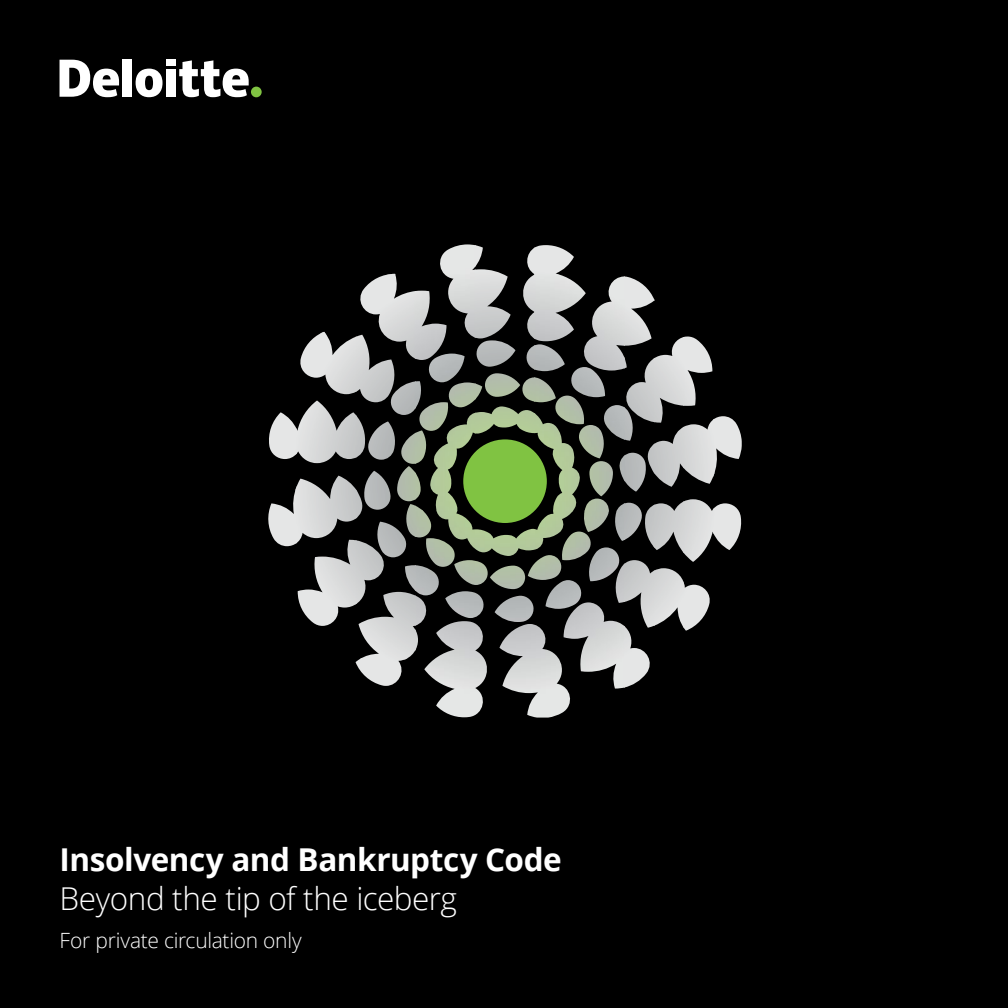
<style>
.page{position:relative;width:1008px;height:1008px;background:#000}
.page>*{position:absolute;margin:0;border:0;box-sizing:border-box;transform-origin:0 0}
.t1{font:700 31.5px "Open Sans";letter-spacing:-.015em;color:#fff}
.t2{font:300 31.5px "Open Sans";letter-spacing:-.015em;color:#fff}
.t3{font:300 21px "Open Sans";letter-spacing:-.015em;color:#fff}
</style>
<div class="page">
<div style="left:251px;top:87px;width:11px;height:10px;background:#80c342;border-radius:50%"></div>
<div style="left:123px;top:60px;width:9px;height:37px;background:#fff"></div>
<svg style="left:136px;top:69px;width:27px;height:28px"></svg>
<div style="left:166px;top:69px;width:10px;height:28px;background:#fff"></div>
<div style="left:166px;top:60px;width:10px;height:6px;background:#fff"></div>
<svg style="left:179px;top:60px;width:70px;height:37px"></svg>
<svg style="left:60px;top:60px;width:59px;height:37px"></svg>
<div style="left:463px;top:439px;width:84px;height:84px;background:#80c342;border-radius:50%"></div>
<img style="left:416px;top:511px;width:208px;height:107px">
<img style="left:356px;top:659px;width:50px;height:27px">
<img style="left:624px;top:277px;width:30px;height:411px">
<img style="left:357px;top:274px;width:59px;height:385px">
<img style="left:684px;top:337px;width:29px;height:294px">
<img style="left:297px;top:333px;width:60px;height:293px">
<img style="left:654px;top:337px;width:30px;height:291px">
<img style="left:268px;top:412px;width:29px;height:134px">
<img style="left:713px;top:416px;width:29px;height:134px">
<img style="left:415px;top:244px;width:61px;height:268px">
<img style="left:534px;top:275px;width:91px;height:237px">
<img style="left:475px;top:245px;width:60px;height:189px">
<img style="left:534px;top:245px;width:40px;height:30px">
<p class="t1" style="left:60px;top:838px;width:504px">Insolvency and Bankruptcy Code</p>
<p class="t2" style="left:60px;top:877px;width:399px">Beyond the tip of the iceberg</p>
<p class="t3" style="left:60px;top:926px;width:244px">For private circulation only</p>
</div>
